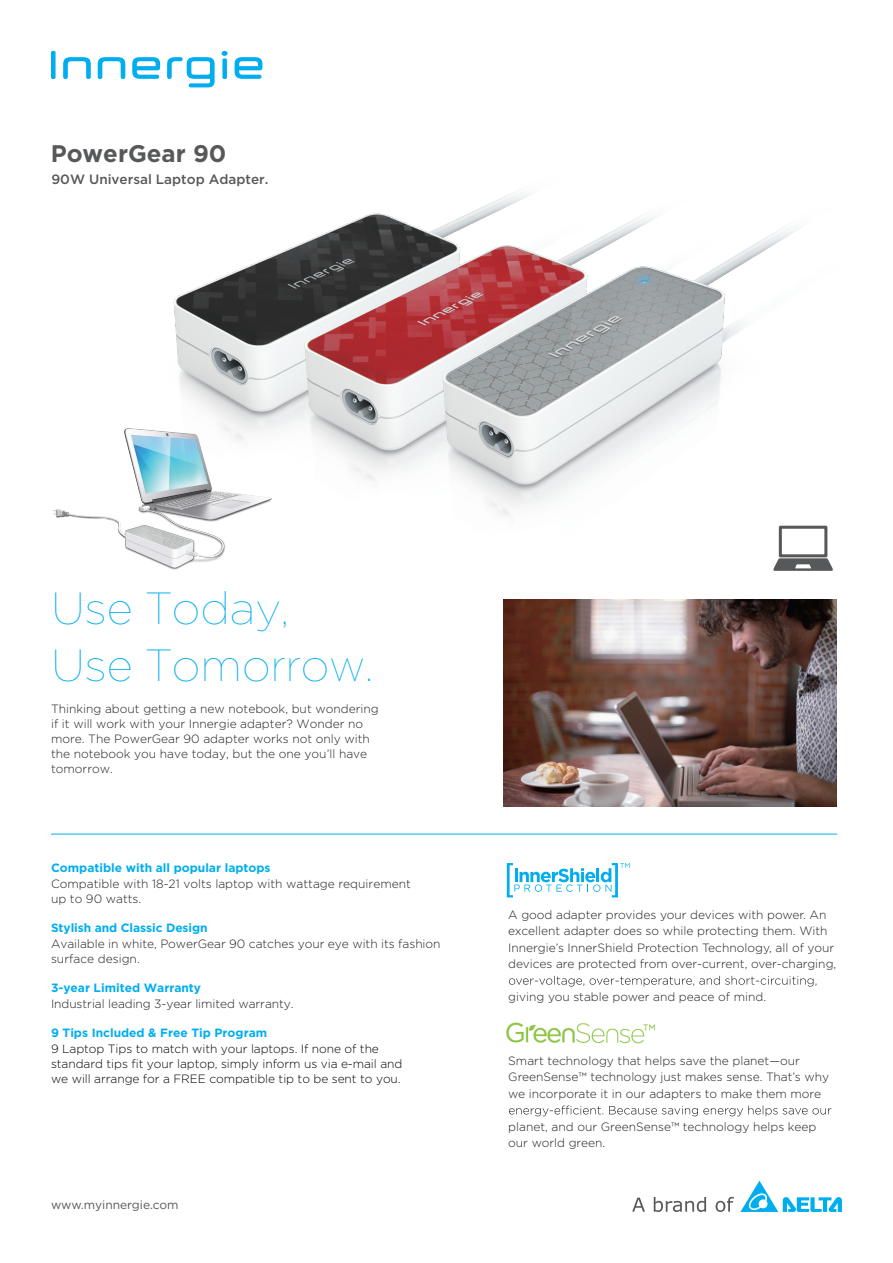
<style>
.page{position:relative;width:893px;height:1263px;background:#fff}
.page>*{position:absolute;margin:0;border:0;box-sizing:border-box;transform-origin:0 0}
.t1{font:100 45px/57px "Gotham";color:#00aeef}
.t2{font:700 24px "Gotham";color:#57585a}
.t3{font:500 13.5px "Gotham";color:#57585a}
.t4{font:300 12px/15px "Gotham";color:#231f20}
.t5{font:300 12px/15px "Gotham";letter-spacing:-.005em;color:#030303}
.t6{font:700 12px "Gotham";color:#00aeef}
.t7{font:12px "Gotham";color:#57585a}
</style>
<div class="page">
<hr style="left:51px;top:834px;width:786px;height:1px;background:#00aeef">
<svg style="left:51px;top:51px;width:211px;height:36px"></svg>
<svg style="left:509px;top:976px;width:307px;height:10px"></svg>
<svg style="left:509px;top:1105px;width:322px;height:11px"></svg>
<svg style="left:507px;top:863px;width:123px;height:34px"></svg>
<svg style="left:632px;top:1197px;width:13px;height:15px"></svg>
<svg style="left:654px;top:1197px;width:52px;height:15px"></svg>
<svg style="left:716px;top:1197px;width:18px;height:15px"></svg>
<svg style="left:740px;top:1181px;width:102px;height:31px"></svg>
<img style="left:504px;top:599px;width:332px;height:207px">
<img style="left:506px;top:1022px;width:150px;height:22px">
<img style="left:173px;top:191px;width:654px;height:335px">
<svg style="left:773px;top:526px;width:60px;height:45px"></svg>
<img style="left:53px;top:424px;width:223px;height:146px">
<h2 class="t2" style="left:51px;top:137px;width:177px">PowerGear 90</h2>
<p class="t3" style="left:51px;top:170px;width:219px">90W Universal Laptop Adapter.</p>
<h1 class="t1" style="left:51px;top:579px;width:323px">Use Today,<br>Use Tomorrow.</h1>
<p class="t4" style="left:51px;top:701px;width:329px">Thinking about getting a new notebook, but wondering if it will work with your Innergie adapter? Wonder no more. The PowerGear 90 adapter works not only with the notebook you have today, but the one you’ll have tomorrow.</p>
<p class="t6" style="left:51px;top:859px;width:221px">Compatible with all popular laptops</p>
<p class="t4" style="left:51px;top:876px;width:361px">Compatible with 18-21 volts laptop with wattage requirement up to 90 watts.</p>
<p class="t4" style="left:51px;top:936px;width:391px">Available in white, PowerGear 90 catches your eye with its fashion surface design.</p>
<p class="t6" style="left:51px;top:920px;width:158px">Stylish and Classic Design</p>
<p class="t6" style="left:51px;top:980px;width:152px">3-year Limited Warranty</p>
<p class="t4" style="left:51px;top:996px;width:244px">Industrial leading 3-year limited warranty.</p>
<p class="t6" style="left:51px;top:1025px;width:218px">9 Tips Included &amp; Free Tip Program</p>
<p class="t5" style="left:51px;top:1041px;width:353px">9 Laptop Tips to match with your laptops. If none of the standard tips fit your laptop, simply inform us via e-mail and we will arrange for a FREE compatible tip to be sent to you.</p>
<p class="t7" style="left:51px;top:1197px;width:129px">www.myinnergie.com</p>
<p class="t4" style="left:508px;top:906px;width:330px;line-height:16.5px">A good adapter provides your devices with power. An excellent adapter does so while protecting them. With Innergie’s InnerShield Protection Technology, all of your devices are protected from over-current, over-charging,</p>
<p class="t4" style="left:508px;top:989px;width:259px">giving you stable power and peace of mind.</p>
<p class="t4" style="left:508px;top:1052px;width:322px;line-height:16.5px">Smart technology that helps save the planet—our<br>GreenSense™ technology just makes sense. That’s why we incorporate it in our adapters to make them more</p>
<p class="t4" style="left:508px;top:1118px;width:310px;line-height:16.5px">planet, and our GreenSense™ technology helps keep our world green.</p>
</div>
